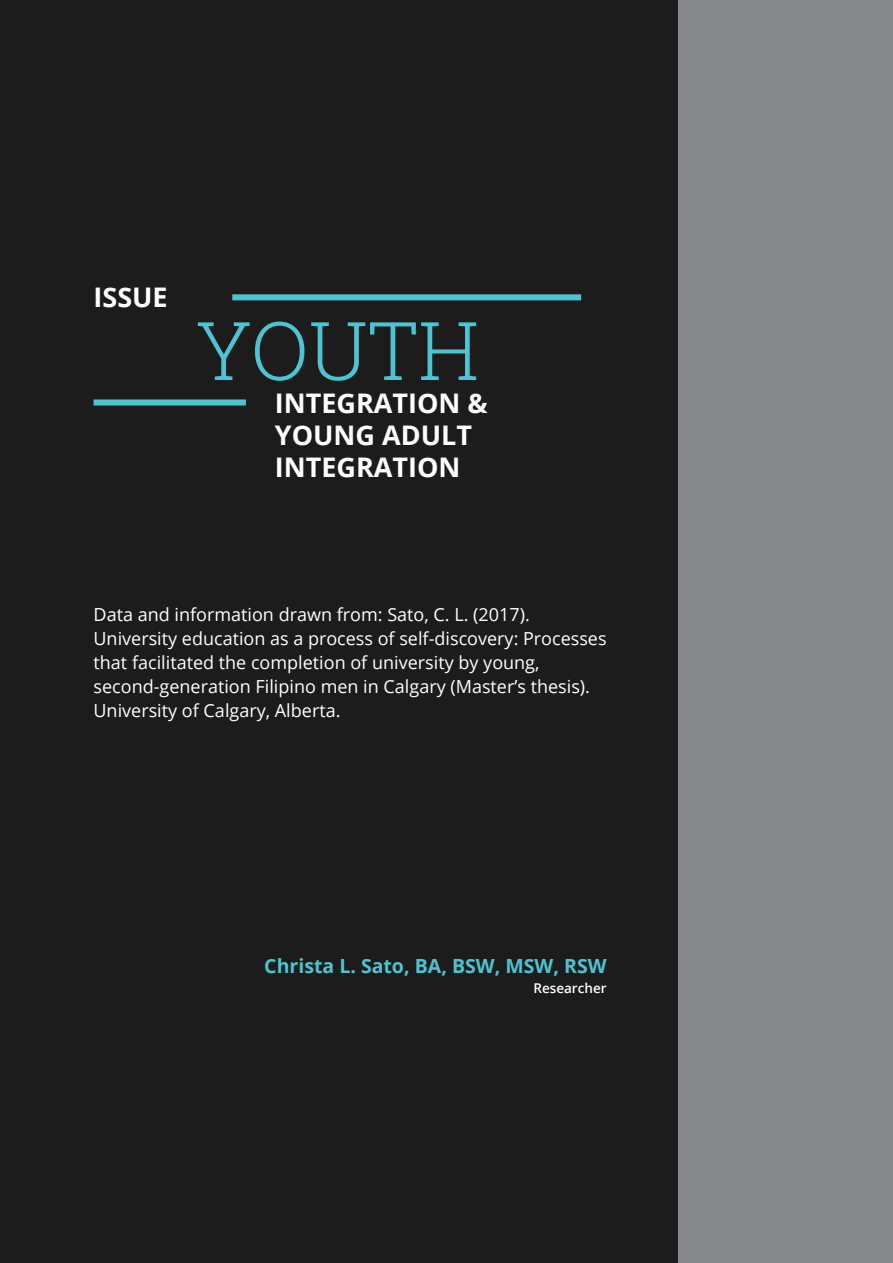
<style>
.page{position:relative;width:893px;height:1263px;background:#86888b}
.page>*{position:absolute;margin:0;border:0;box-sizing:border-box;transform-origin:0 0}
.Page_Header_-_Blue{font:300 81px "Roboto Slab";color:#4dc4d1}
.Page_Header_-_White{font:700 27px/32.4px "Open Sans";color:#fff}
.Blue_Text_-_Align_Ri{font:700 19.5px "Open Sans";color:#4dc4d1}
.Page_Body_Text_-_Whi{font:18px/24px "Open Sans";color:#fff}
.Identification_Text{font:600 13.5px "Open Sans";color:#fff}
</style>
<div class="page">
<div style="left:0;top:0;width:677px;height:1263px;background:#231f20"></div>
<div style="left:94px;top:399px;width:152px;height:6px;background:#4dc4d1"></div>
<div style="left:232px;top:294px;width:349px;height:6px;background:#4dc4d1"></div>
<p class="Page_Header_-_White" style="left:94px;top:280px;width:76px">ISSUE</p>
<p class="Page_Header_-_Blue" style="left:196px;top:295px;width:285px">YOUTH</p>
<p class="Page_Header_-_White" style="left:275px;top:386px;width:214px">INTEGRATION &amp;<br>YOUNG ADULT<br>INTEGRATION</p>
<p class="Page_Body_Text_-_Whi" style="left:94px;top:602px;width:515px">Data and information drawn from: Sato, C. L. (2017).<br>University education as a process of self-discovery: Processes that facilitated the completion of university by young, second-generation Filipino men in Calgary (Master’s thesis).<br>University of Calgary, Alberta.</p>
<p class="Blue_Text_-_Align_Ri" style="left:264px;top:952px;width:344px">Christa L. Sato, BA, BSW, MSW, RSW</p>
<p class="Identification_Text" style="left:533px;top:978px;width:75px">Researcher</p>
</div>
